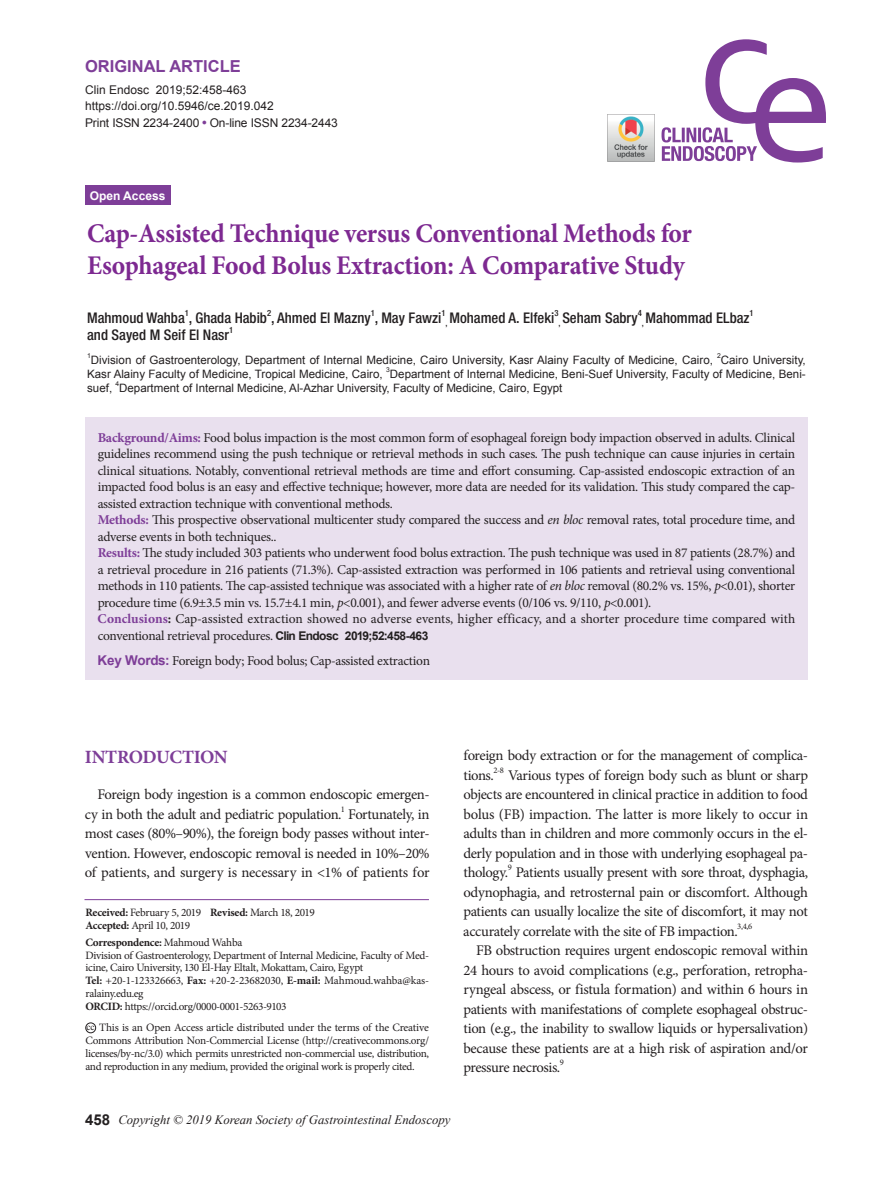
<style>
.page{position:relative;width:893px;height:1191px;background:#fff}
.page>*{position:absolute;margin:0;border:0;box-sizing:border-box;transform-origin:0 0}
.t1{font:700 27px/32.4px "Minion Pro";letter-spacing:-.01em;color:#7d2991;scale:.95 1}
.t2{font:700 18.75px "Minion Pro";letter-spacing:-.025em;color:#7e3e98}
.t3{font:700 16.5px "Arial";color:#7e3e98}
.t4{font:14.7px/19.5px "Minion Pro";letter-spacing:-.025em;color:#231f20;text-align:justify}
.t5{font:500 condensed 14.7px "Helvetica Neue";color:#231f20}
.t6{font:13.5px/16.5px "Minion Pro";letter-spacing:-.02em;color:#231f20}
.t7{font:italic 12.75px "Times New Roman";color:#231f20}
.t8{font:12px/16px "Arial";color:#231f20}
.t9{font:700 12px "Arial";color:#fff}
.t10{font:11.55px "Arial";color:#231f20}
.t11{font:11.25px/12.8px "Minion Pro";letter-spacing:-.03em;color:#231f20}
.t12{font:8.55px "Minion Pro";color:#231f20}
.t13{font:500 condensed 8.55px "Helvetica Neue";color:#231f20}
.t14{font:6.75px "Arial";color:#231f20}
.s1{font-family:"Helvetica";font-stretch:condensed;color:#7e3e98}
.s2{font-weight:700;color:#7e3e98}
.s3{font-style:italic}
.s4{font-weight:700}
.s5{font-family:"Arial";font-weight:700;font-size:12px}
.s6{font-family:"Arial";font-weight:700;color:#7e3e98}
.s7{font-family:"Times New Roman";font-size:9.3px}
.s8{font-family:"Arial";font-weight:700;font-style:normal;font-size:15px}
</style>
<div class="page">
<svg style="left:661px;top:39px;width:165px;height:123px"></svg>
<div style="left:85px;top:418px;width:723px;height:262px;background:#e9e0ee"></div>
<div style="left:85px;top:186px;width:85px;height:19px;background:#7e3e98"></div>
<div style="left:86px;top:1022px;width:10px;height:10px;border:1px solid #231f20;border-radius:50%"></div>
<hr style="left:85px;top:899px;width:344px;height:1px;background:#7e3e98">
<img style="left:608px;top:116px;width:46px;height:46px">
<p class="t3" style="left:85px;top:56px;width:157px">ORIGINAL ARTICLE</p>
<p class="t8" style="left:85px;top:82px;width:254px">Clin Endosc 2019;52:458-463 https://doi.org/10.5946/ce.2019.042<br>Print ISSN 2234-2400 <span class="s1">•</span> On-line ISSN 2234-2443</p>
<p class="t9" style="left:90px;top:187px;width:77px">Open Access</p>
<h1 class="t1" style="left:87px;top:217px;width:638px">Cap-Assisted Technique versus Conventional Methods for<br>Esophageal Food Bolus Extraction: A Comparative Study</h1>
<p class="t5" style="left:87px;top:309px;width:664px">Mahmoud Wahba , Ghada Habib , Ahmed El Mazny , May Fawzi <sub>,</sub> Mohamed A. Elfeki <sub>,</sub> Seham Sabry <sub>,</sub> Mahommad ELbaz</p>
<p class="t13" style="left:185px;top:307px;width:6px">1</p>
<p class="t13" style="left:267px;top:307px;width:6px">2</p>
<p class="t13" style="left:371px;top:307px;width:6px">1</p>
<p class="t13" style="left:441px;top:307px;width:6px">1</p>
<p class="t13" style="left:554px;top:307px;width:6px">3</p>
<p class="t13" style="left:638px;top:307px;width:6px">4</p>
<p class="t13" style="left:749px;top:307px;width:6px">1</p>
<p class="t5" style="left:87px;top:326px;width:143px">and Sayed M Seif El Nasr</p>
<p class="t13" style="left:229px;top:325px;width:6px">1</p>
<p class="t14" style="left:87px;top:351px;width:5px">1</p>
<p class="t10" style="left:91px;top:352px;width:624px">Division of Gastroenterology, Department of Internal Medicine, Cairo University, Kasr Alainy Faculty of Medicine, Cairo,</p>
<p class="t14" style="left:717px;top:351px;width:5px">2</p>
<p class="t10" style="left:721px;top:352px;width:87px">Cairo University,</p>
<p class="t10" style="left:87px;top:366px;width:297px">Kasr Alainy Faculty of Medicine, Tropical Medicine, Cairo,</p>
<p class="t14" style="left:386px;top:365px;width:5px">3</p>
<p class="t10" style="left:390px;top:366px;width:417px">Department of Internal Medicine, Beni-Suef University, Faculty of Medicine, Beni-</p>
<p class="t10" style="left:87px;top:380px;width:27px">suef,</p>
<p class="t14" style="left:115px;top:379px;width:5px">4</p>
<p class="t10" style="left:119px;top:380px;width:445px">Department of Internal Medicine, Al-Azhar University, Faculty of Medicine, Cairo, Egypt</p>
<p class="t6" style="left:98px;top:429px;width:699px"><span class="s2">Background/Aims:</span> Food bolus impaction is the most common form of esophageal foreign body impaction observed in adults. Clinical guidelines recommend using the push technique or retrieval methods in such cases. The push technique can cause injuries in certain clinical situations. Notably, conventional retrieval methods are time and effort consuming. Cap-assisted endoscopic extraction of an impacted food bolus is an easy and effective technique; however, more data are needed for its validation. This study compared the cap&shy;assisted extraction technique with conventional methods.<br><span class="s2">Methods:</span> This prospective observational multicenter study compared the success and <span class="s3">en bloc</span> removal rates, total procedure time, and adverse events in both techniques..<br><span class="s2">Results:</span> The study included 303 patients who underwent food bolus extraction. The push technique was used in 87 patients (28.7%) and a retrieval procedure in 216 patients (71.3%). Cap-assisted extraction was performed in 106 patients and retrieval using conventional methods in 110 patients. The cap-assisted technique was associated with a higher rate of <span class="s3">en bloc</span> removal (80.2% vs. 15%, <span class="s3">p</span>&lt;0.01), shorter procedure time (6.9±3.5 min vs. 15.7±4.1 min, <span class="s3">p</span>&lt;0.001), and fewer adverse events (0/106 vs. 9/110, <span class="s3">p</span>&lt;0.001).<br><span class="s2">Conclusions</span><span class="s4">:</span> Cap-assisted extraction showed no adverse events, higher efficacy, and a shorter procedure time compared with conventional retrieval procedures. <span class="s5">Clin Endosc 2019;52:458-463</span></p>
<p class="t6" style="left:98px;top:652px;width:334px"><span class="s6">Key Words:</span> Foreign body; Food bolus; Cap-assisted extraction</p>
<h2 class="t2" style="left:85px;top:744px;width:144px">Introduction</h2>
<p class="t4" style="left:85px;top:784px;width:346px;text-indent:13px">Foreign body ingestion is a common endoscopic emergen&shy;cy in both the adult and pediatric population.</p>
<p class="t12" style="left:341px;top:803px;width:6px">1</p>
<p class="t4" style="left:85px;top:804px;width:346px;text-indent:263px">Fortunately, in most cases (80%–90%), the foreign body passes without inter&shy;vention. However, endoscopic removal is needed in 10%–20% of patients, and surgery is necessary in &lt;1% of patients for</p>
<p class="t11" style="left:85px;top:906px;width:231px"><span class="s4">Received:</span> February 5, 2019 <span class="s4">Revised:</span> March 18, 2019<br><span class="s4">Accepted:</span> April 10, 2019</p>
<p class="t11" style="left:85px;top:936px;width:345px"><span class="s4">Correspondence:</span> Mahmoud Wahba<br>Division of Gastroenterology, Department of Internal Medicine, Faculty of Med&shy;icine, Cairo University, 130 El-Hay Eltalt, Mokattam, Cairo, Egypt<br><span class="s4">Tel:</span> +20-1-123326663, <span class="s4">Fax:</span> +20-2-23682030, <span class="s4">E-mail:</span> Mahmoud.wahba@kas&shy;ralainy.edu.eg<br><span class="s4">ORCID:</span> https://orcid.org/0000-0001-5263-9103</p>
<p class="t11" style="left:85px;top:1020px;width:345px;text-align:justify"><span class="s7">cc</span> This is an Open Access article distributed under the terms of the Creative Commons Attribution Non-Commercial License (http://creativecommons.org/ licenses/by-nc/3.0) which permits unrestricted non-commercial use, distribution, and reproduction in any medium, provided the original work is properly cited.</p>
<p class="t4" style="left:463px;top:745px;width:346px">foreign body extraction or for the management of complica&shy;tions.</p>
<p class="t12" style="left:493px;top:764px;width:12px">2-8</p>
<p class="t4" style="left:463px;top:765px;width:346px;text-indent:45px">Various types of foreign body such as blunt or sharp objects are encountered in clinical practice in addition to food bolus (FB) impaction. The latter is more likely to occur in adults than in children and more commonly occurs in the el&shy;derly population and in those with underlying esophageal pa&shy;thology.</p>
<p class="t12" style="left:508px;top:861px;width:6px">9</p>
<p class="t4" style="left:463px;top:862px;width:346px;text-indent:52px">Patients usually present with sore throat, dysphagia, odynophagia, and retrosternal pain or discomfort. Although patients can usually localize the site of discomfort, it may not accurately correlate with the site of FB impaction.</p>
<p class="t12" style="left:737px;top:920px;width:17px">3,4,6</p>
<p class="t4" style="left:463px;top:940px;width:346px;text-indent:13px">FB obstruction requires urgent endoscopic removal within 24 hours to avoid complications (e.g., perforation, retropha&shy;ryngeal abscess, or fistula formation) and within 6 hours in patients with manifestations of complete esophageal obstruc&shy;tion (e.g., the inability to swallow liquids or hypersalivation) because these patients are at a high risk of aspiration and/or pressure necrosis.</p>
<p class="t12" style="left:560px;top:1056px;width:6px">9</p>
<p class="t7" style="left:85px;top:1110px;width:367px"><span class="s8">458</span> Copyright © 2019 Korean Society of Gastrointestinal Endoscopy</p>
</div>
